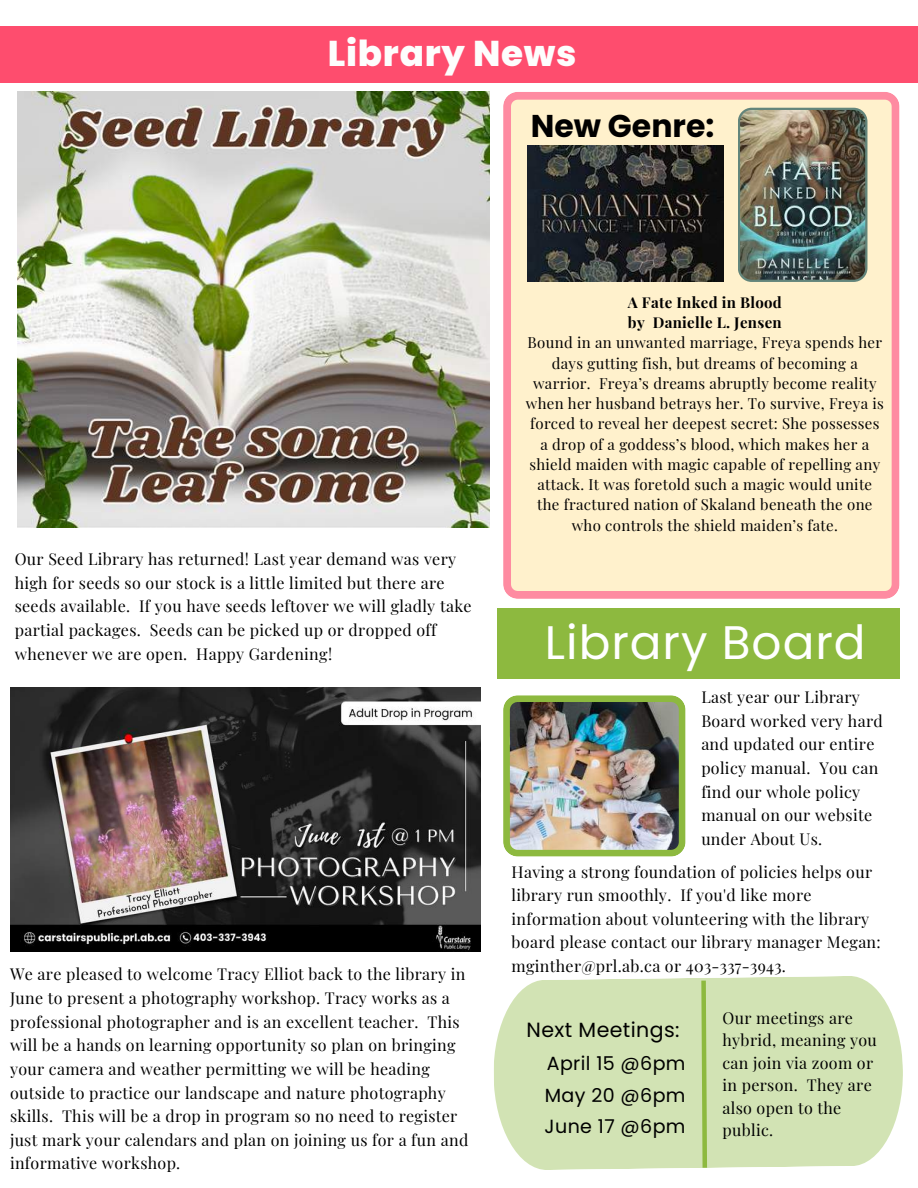
<style>
.page{position:relative;width:918px;height:1188px;background:#fff}
.page>*{position:absolute;margin:0;border:0;box-sizing:border-box;transform-origin:0 0}
.t1{font:46.95px "Poppins";letter-spacing:.02em;color:#fff}
.t2{font:800 35.85px "Poppins";letter-spacing:.02em;color:#fdfdfd}
.t3{font:700 31.5px "Poppins";color:#000}
.t4{font:20.55px "Poppins";letter-spacing:.02em;color:#000}
.t5{font:19.05px/31.5px "Poppins";letter-spacing:.02em;color:#000;text-align:justify}
.t6{font:16.05px/23.7px "Playfair Display";letter-spacing:.02em;color:#000}
.t7{font:15px/20.2px "Playfair Display";letter-spacing:.02em;color:#000;text-align:center}
.t8{font:700 15px/20.2px "Playfair Display";letter-spacing:.02em;color:#000}
</style>
<div class="page">
<svg style="left:503px;top:92px;width:396px;height:507px;background:#fee7c8"></svg>
<div style="left:0;top:26px;width:918px;height:56px;background:#fe4d6e"></div>
<img style="left:738px;top:108px;width:130px;height:174px">
<div style="left:497px;top:608px;width:403px;height:71px;background:#8db93f"></div>
<svg style="left:494px;top:976px;width:409px;height:194px;background:#d5e5ba"></svg>
<svg style="left:699px;top:976px;width:10px;height:194px;background:#b4d182"></svg>
<img style="left:503px;top:695px;width:182px;height:161px">
<img style="left:17px;top:92px;width:473px;height:435px">
<img style="left:10px;top:687px;width:470px;height:265px">
<img style="left:528px;top:145px;width:196px;height:136px">
<h2 class="t2" style="left:328px;top:28px;width:250px">Library News</h2>
<h3 class="t3" style="left:531px;top:104px;width:185px">New Genre:</h3>
<p class="t6" style="left:15px;top:547px;width:458px">Our Seed Library has returned! Last year demand was very high for seeds so our stock is a little limited but there are seeds available. If you have seeds leftover we will gladly take partial packages. Seeds can be picked up or dropped off whenever we are open. Happy Gardening!</p>
<p class="t6" style="left:10px;top:962px;width:460px">We are pleased to welcome Tracy Elliot back to the library in June to present a photography workshop. Tracy works as a professional photographer and is an excellent teacher. This will be a hands on learning opportunity so plan on bringing your camera and weather permitting we will be heading outside to practice our landscape and nature photography skills. This will be a drop in program so no need to register just mark your calendars and plan on joining us for a fun and informative workshop.</p>
<p class="t8" style="left:628px;top:292px;width:156px">A Fate Inked in Blood by Danielle L. Jensen</p>
<p class="t7" style="left:526px;top:332px;width:360px">Bound in an unwanted marriage, Freya spends her days gutting fish, but dreams of becoming a warrior. Freya’s dreams abruptly become reality when her husband betrays her. To survive, Freya is forced to reveal her deepest secret: She possesses a drop of a goddess’s blood, which makes her a shield maiden with magic capable of repelling any attack. It was foretold such a magic would unite the fractured nation of Skaland beneath the one who controls the shield maiden’s fate.</p>
<h1 class="t1" style="left:545px;top:610px;width:322px">Library Board</h1>
<p class="t6" style="left:701px;top:685px;width:183px">Last year our Library<br>Board worked very hard and updated our entire policy manual. You can find our whole policy manual on our website under About Us.</p>
<p class="t6" style="left:512px;top:859px;width:371px">Having a strong foundation of policies helps our library run smoothly. If you'd like more information about volunteering with the library board please contact our library manager Megan: mginther@prl.ab.ca or 403-337-3943.</p>
<p class="t4" style="left:527px;top:1015px;width:155px">Next Meetings:</p>
<p class="t5" style="left:545px;top:1048px;width:142px">April 15 @6pm May 20 @6pm June 17 @6pm</p>
<p class="t6" style="left:723px;top:1006px;width:156px;line-height:22.5px">Our meetings are hybrid, meaning you can join via zoom or in person. They are also open to the public.</p>
</div>
